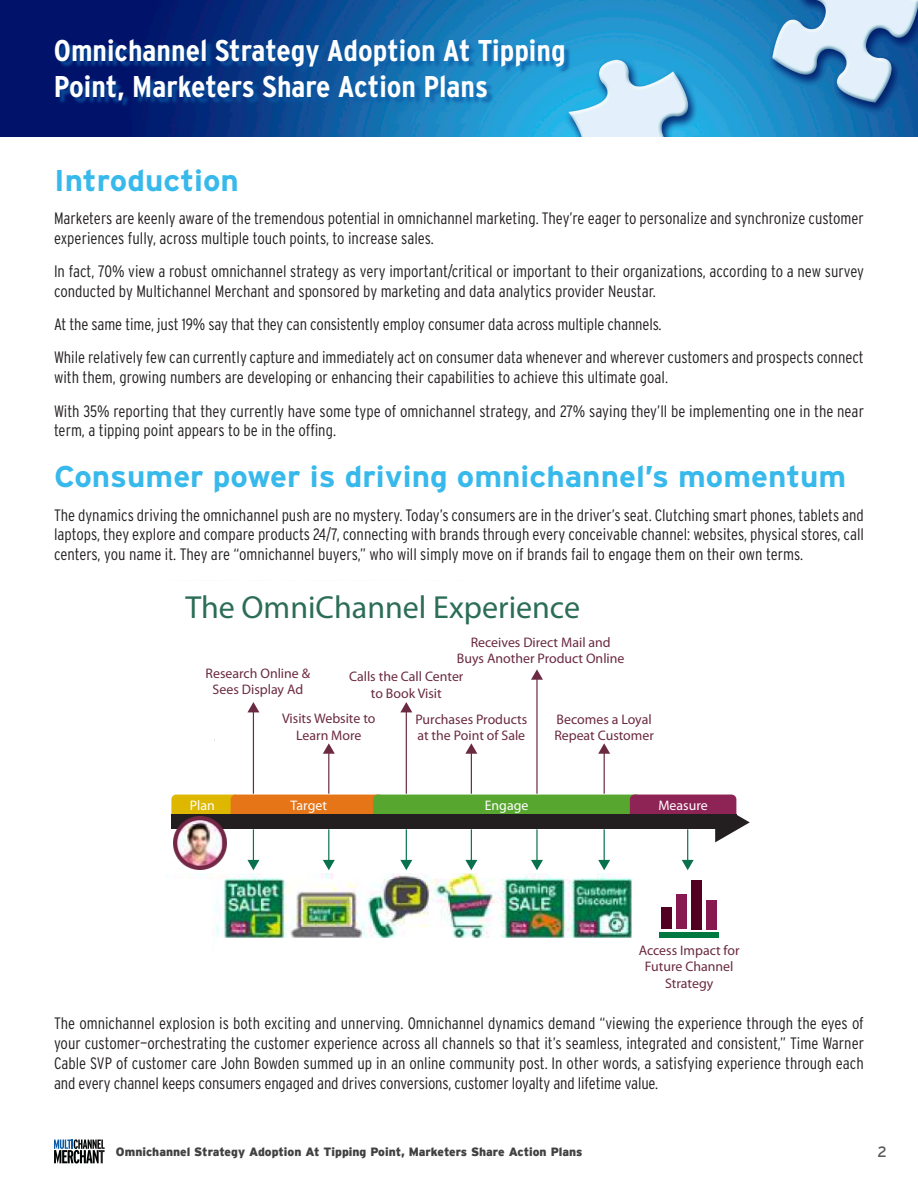
<style>
.page{position:relative;width:918px;height:1188px;background:#fff}
.page>*{position:absolute;margin:0;border:0;box-sizing:border-box;transform-origin:0 0}
.t1{font:31.95px "Myriad Pro";color:#2c6d57}
.t2{font:700 condensed 30px/36px "Interstate";color:#fff;scale:1.05 1}
.head{font:700 30px "Interstate";color:#38b9eb;scale:1.05 1}
.body{font:300 condensed 16.5px/19.8px "Interstate";color:#231f20}
.t3{font:15px "Interstate";color:#58595b}
.t4{font:13.8px/16.6px "Myriad Pro";color:#6b2a42;text-align:center}
.t5{font:13.8px "Myriad Pro";color:#fff}
.t6{font:900 12px "Interstate";color:#414142}
</style>
<div class="page">
<svg style="left:54px;top:1139px;width:51px;height:25px"></svg>
<img style="left:0;top:0;width:918px;height:136px">
<div style="left:57px;top:41px;width:514px;height:67px;background:#0b5ba6;opacity:.75"></div>
<img style="left:214px;top:873px;width:418px;height:65px">
<svg style="left:715px;top:802px;width:35px;height:40px"></svg>
<hr style="left:253px;top:711px;width:1px;height:83px;background:#6b2a42">
<svg style="left:247px;top:702px;width:12px;height:10px"></svg>
<hr style="left:328px;top:752px;width:1px;height:42px;background:#6b2a42">
<svg style="left:323px;top:743px;width:12px;height:11px"></svg>
<hr style="left:253px;top:829px;width:1px;height:33px;background:#09724c">
<svg style="left:247px;top:860px;width:12px;height:10px"></svg>
<hr style="left:328px;top:829px;width:1px;height:33px;background:#09724c">
<svg style="left:323px;top:860px;width:12px;height:10px"></svg>
<hr style="left:406px;top:829px;width:1px;height:33px;background:#09724c">
<svg style="left:400px;top:860px;width:12px;height:10px"></svg>
<hr style="left:471px;top:829px;width:1px;height:33px;background:#09724c">
<svg style="left:465px;top:860px;width:12px;height:10px"></svg>
<hr style="left:536px;top:829px;width:2px;height:33px;background:#09724c">
<svg style="left:531px;top:860px;width:12px;height:10px"></svg>
<hr style="left:604px;top:829px;width:1px;height:33px;background:#09724c">
<svg style="left:598px;top:860px;width:12px;height:10px"></svg>
<hr style="left:687px;top:829px;width:1px;height:33px;background:#09724c">
<svg style="left:682px;top:860px;width:12px;height:10px"></svg>
<hr style="left:406px;top:711px;width:1px;height:83px;background:#6b2a42">
<svg style="left:400px;top:702px;width:12px;height:10px"></svg>
<hr style="left:471px;top:752px;width:1px;height:42px;background:#6b2a42">
<svg style="left:465px;top:743px;width:12px;height:11px"></svg>
<hr style="left:536px;top:678px;width:2px;height:116px;background:#6b2a42">
<svg style="left:531px;top:669px;width:12px;height:11px"></svg>
<hr style="left:604px;top:752px;width:1px;height:42px;background:#6b2a42">
<svg style="left:598px;top:743px;width:12px;height:11px"></svg>
<div style="left:171px;top:795px;width:68px;height:24px;background:#deb800;border-radius:5px"></div>
<div style="left:231px;top:795px;width:152px;height:24px;background:#e67518;border-radius:5px"></div>
<div style="left:373px;top:795px;width:268px;height:24px;background:#57a62f;border-radius:5px"></div>
<div style="left:630px;top:795px;width:106px;height:24px;background:#8e2355;border-radius:5px"></div>
<div style="left:171px;top:814px;width:565px;height:15px;background:#231f20"></div>
<div style="left:659px;top:932px;width:60px;height:5px;background:#007941"></div>
<div style="left:661px;top:907px;width:10px;height:22px;background:#510022"></div>
<div style="left:691px;top:880px;width:10px;height:49px;background:#510022"></div>
<div style="left:676px;top:895px;width:11px;height:34px;background:#881950"></div>
<div style="left:707px;top:900px;width:10px;height:29px;background:#881950"></div>
<img style="left:173px;top:816px;width:54px;height:54px">
<h2 class="t2" style="left:54px;top:32px;width:489px">Omnichannel Strategy Adoption At Tipping<br>Point, Marketers Share Action Plans</h2>
<p class="head" style="left:54px;top:163px;width:178px">Introduction</p>
<p class="body" style="left:54px;top:208px;width:811px">Marketers are keenly aware of the tremendous potential in omnichannel marketing. They’re eager to personalize and synchronize customer experiences fully, across multiple touch points, to increase sales.</p>
<p class="body" style="left:54px;top:261px;width:812px">In fact, 70% view a robust omnichannel strategy as very important/critical or important to their organizations, according to a new survey conducted by Multichannel Merchant and sponsored by marketing and data analytics provider Neustar.</p>
<p class="body" style="left:54px;top:314px;width:609px">At the same time, just 19% say that they can consistently employ consumer data across multiple channels.</p>
<p class="body" style="left:54px;top:348px;width:811px">While relatively few can currently capture and immediately act on consumer data whenever and wherever customers and prospects connect with them, growing numbers are developing or enhancing their capabilities to achieve this ultimate goal.</p>
<p class="body" style="left:54px;top:401px;width:811px">With 35% reporting that they currently have some type of omnichannel strategy, and 27% saying they’ll be implementing one in the near term, a tipping point appears to be in the offing.</p>
<p class="head" style="left:54px;top:460px;width:756px">Consumer power is driving omnichannel’s momentum</p>
<p class="body" style="left:54px;top:505px;width:812px;text-align:justify">The dynamics driving the omnichannel push are no mystery. Today’s consumers are in the driver’s seat. Clutching smart phones, tablets and laptops, they explore and compare products 24/7, connecting with brands through every conceivable channel: websites, physical stores, call centers, you name it. They are “omnichannel buyers,” who will simply move on if brands fail to engage them on their own terms.</p>
<p class="t1" style="left:185px;top:590px;width:396px">The OmniChannel Experience</p>
<p class="t4" style="left:457px;top:634px;width:169px">Receives Direct Mail and<br>Buys Another Product Online</p>
<p class="t4" style="left:206px;top:665px;width:106px">Research Online &amp;<br>Sees Display Ad</p>
<p class="t4" style="left:282px;top:710px;width:95px">Visits Website to<br>Learn More</p>
<p class="t4" style="left:349px;top:669px;width:116px">Calls the Call Center to Book Visit</p>
<p class="t4" style="left:415px;top:711px;width:113px;text-align:left">Purchases Products at the Point of Sale</p>
<p class="t4" style="left:554px;top:711px;width:101px;text-align:left">Becomes a Loyal<br>Repeat Customer</p>
<p class="t5" style="left:190px;top:798px;width:26px">Plan</p>
<p class="t5" style="left:291px;top:798px;width:38px">Target</p>
<p class="t5" style="left:485px;top:798px;width:45px">Engage</p>
<p class="t5" style="left:658px;top:797px;width:51px">Measure</p>
<p class="t4" style="left:639px;top:942px;width:102px">Access Impact for<br>Future Channel<br>Strategy</p>
<p class="body" style="left:54px;top:1013px;width:812px;text-align:justify">The omnichannel explosion is both exciting and unnerving. Omnichannel dynamics demand “viewing the experience through the eyes of your customer—orchestrating the customer experience across all channels so that it’s seamless, integrated and consistent,” Time Warner Cable SVP of customer care John Bowden summed up in an online community post. In other words, a satisfying experience through each and every channel keeps consumers engaged and drives conversions, customer loyalty and lifetime value.</p>
<p class="t6" style="left:116px;top:1145px;width:468px">Omnichannel Strategy Adoption At Tipping Point, Marketers Share Action Plans</p>
<p class="t3" style="left:878px;top:1143px;width:11px">2</p>
</div>
